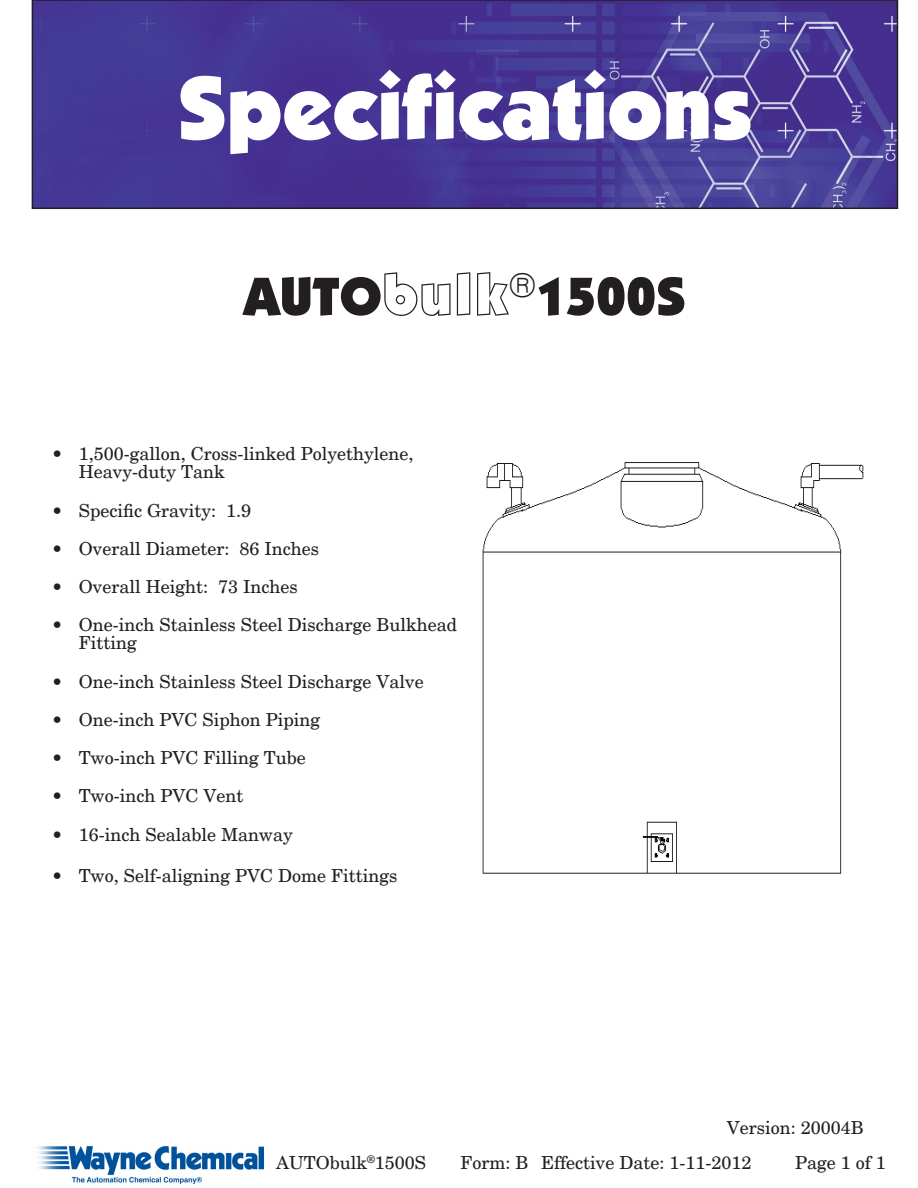
<style>
.page{position:relative;width:918px;height:1188px;background:#fff}
.page>*{position:absolute;margin:0;border:0;box-sizing:border-box;transform-origin:0 0}
.t1{font:900 90px "Itc Kabel";color:#fff}
.t2{font:900 54px "Itc Kabel";color:#231f20}
.t3{font:18px/18px "New Century Schlbk";color:#231f20}
.s1{font-family:"Kabel Outline";font-weight:400}
</style>
<div class="page">
<img style="left:482px;top:462px;width:382px;height:412px">
<img style="left:35px;top:3px;width:860px;height:203px">
<div style="left:32px;top:0;width:866px;height:209px;border:2px solid #231f20"></div>
<img style="left:37px;top:1146px;width:228px;height:39px">
<p class="t1" style="left:177px;top:53px;width:577px">Specifications</p>
<p class="t2" style="left:244px;top:263px;width:444px">AUTO<span class="s1">bulk</span><sup>®</sup>1500S</p>
<p class="t3" style="left:79px;top:445px;width:336px;text-indent:-27px">• 1,500-gallon, Cross-linked Polyethylene,<br>Heavy-duty Tank</p>
<p class="t3" style="left:52px;top:501px;width:201px">• Specific Gravity: 1.9</p>
<p class="t3" style="left:52px;top:540px;width:269px">• Overall Diameter: 86 Inches</p>
<p class="t3" style="left:52px;top:578px;width:248px">• Overall Height: 73 Inches</p>
<p class="t3" style="left:79px;top:616px;width:380px;text-indent:-27px">• One-inch Stainless Steel Discharge Bulkhead<br>Fitting</p>
<p class="t3" style="left:52px;top:672px;width:374px">• One-inch Stainless Steel Discharge Valve</p>
<p class="t3" style="left:52px;top:711px;width:270px">• One-inch PVC Siphon Piping</p>
<p class="t3" style="left:52px;top:749px;width:256px">• Two-inch PVC Filling Tube</p>
<p class="t3" style="left:52px;top:787px;width:193px">• Two-inch PVC Vent</p>
<p class="t3" style="left:52px;top:825px;width:243px">• 16-inch Sealable Manway</p>
<p class="t3" style="left:52px;top:867px;width:347px">• Two, Self-aligning PVC Dome Fittings</p>
<p class="t3" style="left:727px;top:1118px;width:139px">Version: 20004B</p>
<p class="t3" style="left:276px;top:1154px;width:152px">AUTObulk<sup>®</sup>1500S</p>
<p class="t3" style="left:541px;top:1154px;width:212px">Effective Date: 1-11-2012</p>
<p class="t3" style="left:461px;top:1154px;width:70px">Form: B</p>
<p class="t3" style="left:795px;top:1154px;width:92px">Page 1 of 1</p>
</div>
